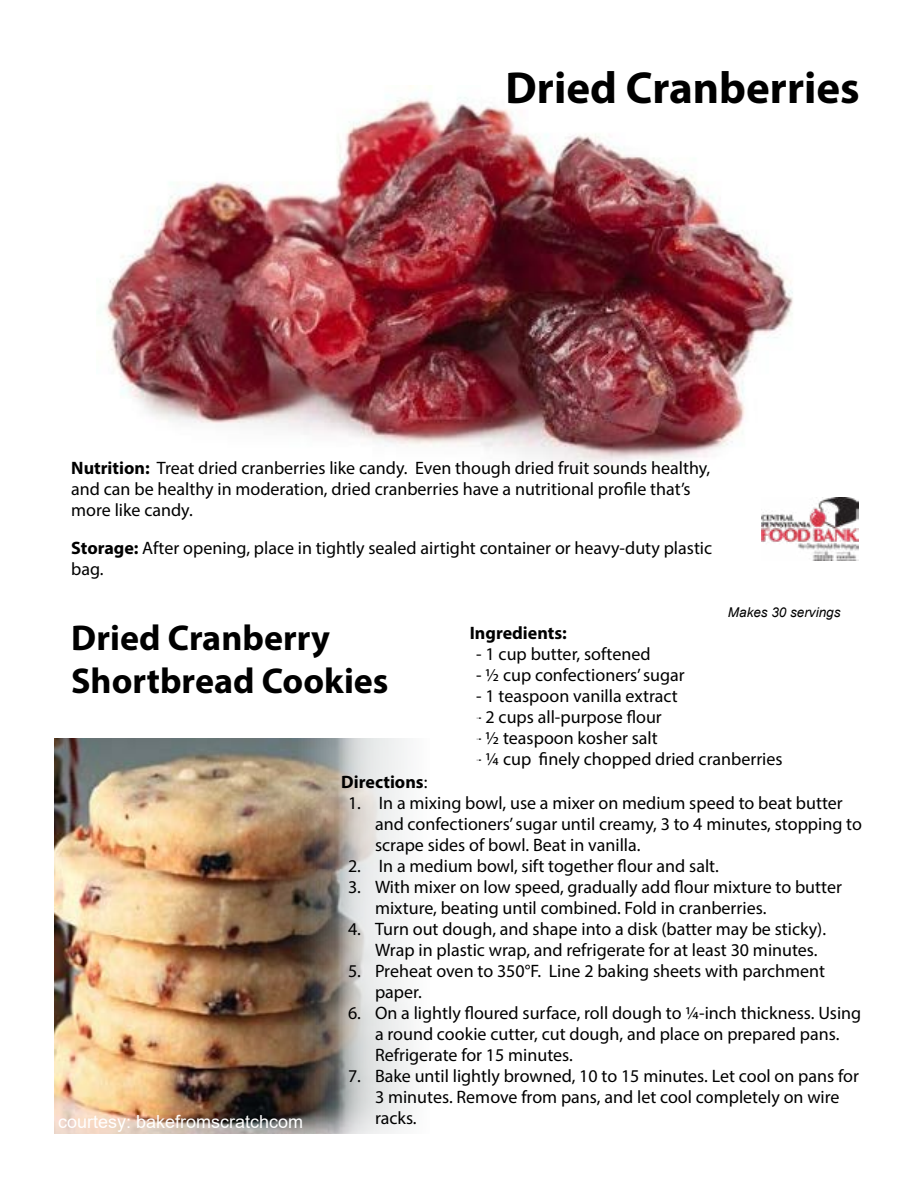
<style>
.page{position:relative;width:918px;height:1188px;background:#fff}
.page>*{position:absolute;margin:0;border:0;box-sizing:border-box;transform-origin:0 0}
.t1{font:700 45px "Myriad Pro";color:#000}
.t2{font:700 36px/43.2px "Myriad Pro";color:#000}
.t3{font:18px/21px "Myriad Pro";color:#000}
.t4{font:18px "Arial";color:#fff}
.t5{font:700 18px "Myriad Pro";color:#000}
.t6{font:italic 13.5px "Arial";color:#000}
.s1{font-weight:700}
.s2{font-weight:400}
</style>
<div class="page">
<img style="left:54px;top:739px;width:281px;height:395px">
<img style="left:98px;top:86px;width:695px;height:379px">
<img style="left:761px;top:497px;width:98px;height:64px">
<svg style="left:335px;top:738px;width:78px;height:396px"></svg>
<h1 class="t1" style="left:505px;top:59px;width:356px">Dried Cranberries</h1>
<p class="t3" style="left:71px;top:457px;width:641px"><span class="s1">Nutrition:</span> Treat dried cranberries like candy. Even though dried fruit sounds healthy, and can be healthy in moderation, dried cranberries have a nutritional profile that’s more like candy.</p>
<p class="t3" style="left:71px;top:537px;width:642px"><span class="s1">Storage:</span> After opening, place in tightly sealed airtight container or heavy-duty plastic bag.</p>
<p class="t6" style="left:728px;top:604px;width:114px">Makes 30 servings</p>
<h2 class="t2" style="left:71px;top:615px;width:319px">Dried Cranberry<br>Shortbread Cookies</h2>
<p class="t5" style="left:470px;top:622px;width:99px">Ingredients:</p>
<p class="t3" style="left:476px;top:644px;width:176px">- 1 cup butter, softened</p>
<p class="t3" style="left:476px;top:665px;width:210px">- ½ cup confectioners’ sugar</p>
<p class="t3" style="left:476px;top:686px;width:203px">- 1 teaspoon vanilla extract</p>
<p class="t3" style="left:476px;top:707px;width:187px">- 2 cups all-purpose flour</p>
<p class="t3" style="left:476px;top:728px;width:183px">- ½ teaspoon kosher salt</p>
<p class="t3" style="left:476px;top:749px;width:308px">- ¼ cup finely chopped dried cranberries</p>
<p class="t4" style="left:58px;top:1109px;width:247px">courtesy: bakefromscratchcom</p>
<p class="t5" style="left:341px;top:770px;width:88px">Directions<span class="s2">:</span></p>
<p class="t3" style="left:375px;top:792px;width:488px;text-indent:-27px">1. In a mixing bowl, use a mixer on medium speed to beat butter and confectioners’ sugar until creamy, 3 to 4 minutes, stopping to scrape sides of bowl. Beat in vanilla.</p>
<p class="t3" style="left:348px;top:855px;width:372px">2. In a medium bowl, sift together flour and salt.</p>
<p class="t3" style="left:375px;top:876px;width:468px;text-indent:-27px">3. With mixer on low speed, gradually add flour mixture to butter mixture, beating until combined. Fold in cranberries.</p>
<p class="t3" style="left:375px;top:918px;width:453px;text-indent:-27px">4. Turn out dough, and shape into a disk (batter may be sticky).<br>Wrap in plastic wrap, and refrigerate for at least 30 minutes.</p>
<p class="t3" style="left:375px;top:960px;width:451px;text-indent:-27px">5. Preheat oven to 350°F. Line 2 baking sheets with parchment paper.</p>
<p class="t3" style="left:375px;top:1002px;width:488px;text-indent:-27px">6. On a lightly floured surface, roll dough to ¼-inch thickness. Using a round cookie cutter, cut dough, and place on prepared pans.<br>Refrigerate for 15 minutes.</p>
<p class="t3" style="left:375px;top:1065px;width:485px;text-indent:-27px">7. Bake until lightly browned, 10 to 15 minutes. Let cool on pans for<br>3 minutes. Remove from pans, and let cool completely on wire racks.</p>
</div>
